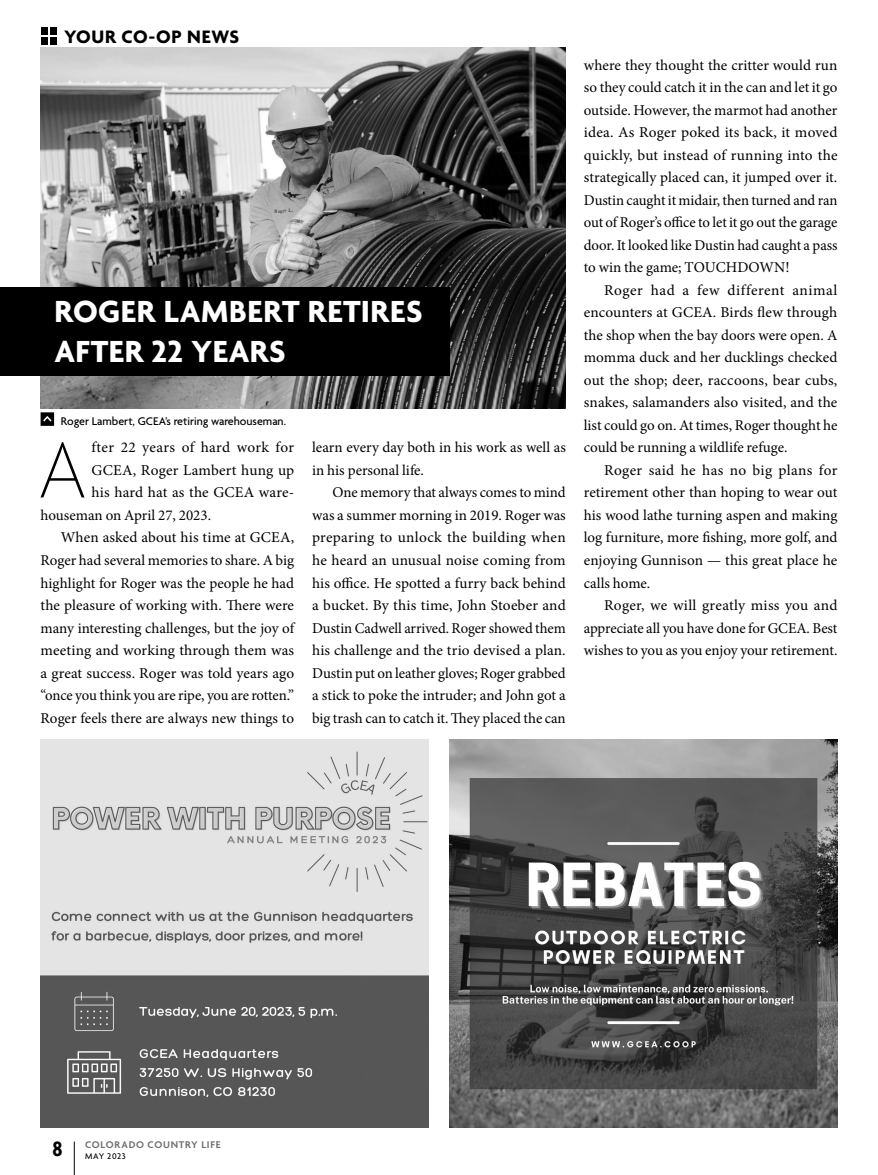
<style>
.page{position:relative;width:878px;height:1175px;background:#fff}
.page>*{position:absolute;margin:0;border:0;box-sizing:border-box;transform-origin:0 0}
.t1{font:100 85.5px "Agenda";color:#000}
.t2{font:700 33px/39.6px "Agenda";letter-spacing:.02em;color:#fff}
.t3{font:700 19.5px "Agenda";letter-spacing:.03em;color:#000}
.t4{font:15px/22.5px "Minion Pro";color:#000;text-align:justify}
.t5{font:15px "Minion Pro";letter-spacing:.02em;color:#000}
.t6{font:500 12px "Agenda";color:#000}
.t7{font:600 10.5px "Agenda";letter-spacing:.07em;color:#6d6e71}
.t8{font:500 9px "Agenda";letter-spacing:.065em;color:#000}
.s1{font-weight:700;font-stretch:condensed;font-size:22.5px;color:#000}
</style>
<div class="page">
<img style="left:40px;top:47px;width:525px;height:361px">
<div style="left:0;top:287px;width:449px;height:88px;background:#000"></div>
<img style="left:41px;top:739px;width:387px;height:388px">
<img style="left:449px;top:739px;width:388px;height:388px">
<svg style="left:41px;top:412px;width:13px;height:14px"></svg>
<hr style="left:74px;top:1141px;width:1px;height:33px;background:#000">
<div style="left:50px;top:37px;width:7px;height:7px;background:#000"></div>
<div style="left:50px;top:28px;width:7px;height:7px;background:#000"></div>
<div style="left:41px;top:37px;width:7px;height:7px;background:#000"></div>
<div style="left:41px;top:28px;width:7px;height:7px;background:#000"></div>
<h3 class="t3" style="left:64px;top:26px;width:176px">YOUR CO-OP NEWS</h3>
<h2 class="t2" style="left:55px;top:293px;width:369px">ROGER LAMBERT RETIRES<br>AFTER 22 YEARS</h2>
<p class="t6" style="left:61px;top:414px;width:227px">Roger Lambert, GCEA’s retiring warehouseman.</p>
<h1 class="t1" style="left:38px;top:424px;width:51px">A</h1>
<p class="t5" style="left:92px;top:437px;width:204px">fter 22 years of hard work for</p>
<p class="t4" style="left:92px;top:459px;width:204px">GCEA, Roger Lambert hung up</p>
<p class="t4" style="left:92px;top:481px;width:204px">his hard hat as the GCEA ware-</p>
<p class="t4" style="left:40px;top:504px;width:172px">houseman on April 27, 2023.</p>
<p class="t4" style="left:61px;top:526px;width:235px">When asked about his time at GCEA,</p>
<p class="t4" style="left:40px;top:549px;width:255px">Roger had several memories to share. A big</p>
<p class="t4" style="left:40px;top:571px;width:255px">highlight for Roger was the people he had</p>
<p class="t4" style="left:40px;top:594px;width:255px">the pleasure of working with. There were</p>
<p class="t4" style="left:40px;top:616px;width:255px">many interesting challenges, but the joy of</p>
<p class="t4" style="left:40px;top:639px;width:255px">meeting and working through them was</p>
<p class="t4" style="left:40px;top:661px;width:255px">a great success. Roger was told years ago</p>
<p class="t4" style="left:40px;top:684px;width:255px">“once you think you are ripe, you are rotten.”</p>
<p class="t4" style="left:40px;top:706px;width:255px">Roger feels there are always new things to</p>
<p class="t4" style="left:312px;top:436px;width:255px">learn every day both in his work as well as in his personal life.</p>
<p class="t4" style="left:312px;top:481px;width:255px;text-indent:20px">One memory that always comes to mind was a summer morning in 2019. Roger was preparing to unlock the building when he heard an unusual noise coming from his office. He spotted a furry back behind a bucket. By this time, John Stoeber and Dustin Cadwell arrived. Roger showed them his challenge and the trio devised a plan.<br>Dustin put on leather gloves; Roger grabbed a stick to poke the intruder; and John got a big trash can to catch it. They placed the can</p>
<p class="t4" style="left:584px;top:54px;width:255px">where they thought the critter would run so they could catch it in the can and let it go outside. However, the marmot had another idea. As Roger poked its back, it moved quickly, but instead of running into the strategically placed can, it jumped over it.<br>Dustin caught it midair, then turned and ran out of Roger’s office to let it go out the garage door. It looked like Dustin had caught a pass to win the game; TOUCHDOWN!</p>
<p class="t4" style="left:583px;top:279px;width:255px;text-indent:20px">Roger had a few different animal encounters at GCEA. Birds flew through the shop when the bay doors were open. A momma duck and her ducklings checked out the shop; deer, raccoons, bear cubs, snakes, salamanders also visited, and the list could go on. At times, Roger thought he could be running a wildlife refuge.</p>
<p class="t4" style="left:584px;top:459px;width:255px;text-indent:20px">Roger said he has no big plans for retirement other than hoping to wear out his wood lathe turning aspen and making log furniture, more fishing, more golf, and enjoying Gunnison — this great place he calls home.</p>
<p class="t4" style="left:584px;top:594px;width:255px;text-indent:20px">Roger, we will greatly miss you and appreciate all you have done for GCEA. Best wishes to you as you enjoy your retirement.</p>
<p class="t7" style="left:52px;top:1139px;width:169px"><span class="s1">8</span> COLORADO COUNTRY LIFE</p>
<p class="t8" style="left:85px;top:1151px;width:42px">MAY 2023</p>
</div>
